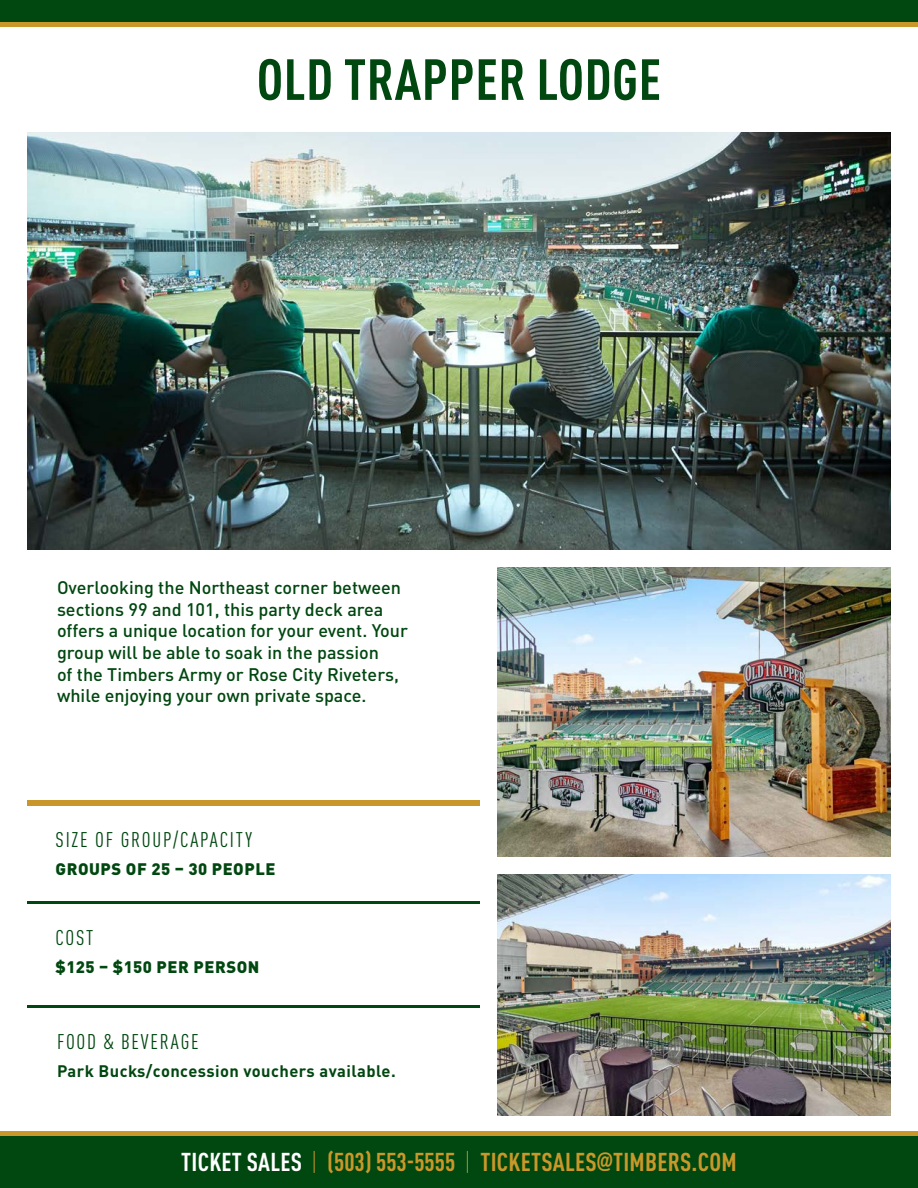
<style>
.page{position:relative;width:918px;height:1188px;background:#fff}
.page>*{position:absolute;margin:0;border:0;box-sizing:border-box;transform-origin:0 0}
.t1{font:700 condensed 57px "DINOT";letter-spacing:.01em;color:#004710}
.t2{font:700 condensed 25.5px "DINOT";letter-spacing:.01em;color:#ca982a}
.t3{font:condensed 21px "DINOT";letter-spacing:.085em;color:#004710}
.t4{font:500 18px/21.6px "DINOT";color:#004710}
.t5{font:700 16.5px "DINOT";letter-spacing:.025em;color:#004710}
.t6{font:900 16.5px "DINOT";letter-spacing:.035em;color:#004710}
.s1{color:#fff}
.s2{font-weight:300}
.s3{font-family:"Trade Gothic Next LT Pro";font-weight:800}
</style>
<div class="page">
<div style="left:0;top:0;width:918px;height:22px;background:#004710"></div>
<div style="left:0;top:22px;width:918px;height:5px;background:#ca982a"></div>
<div style="left:0;top:1136px;width:918px;height:52px;background:#004710"></div>
<div style="left:0;top:1131px;width:918px;height:5px;background:#ca982a"></div>
<div style="left:27px;top:800px;width:452px;height:5px;background:#c9962b"></div>
<hr style="left:27px;top:902px;width:452px;height:2px;background:#004712">
<hr style="left:27px;top:1005px;width:452px;height:3px;background:#004712">
<img style="left:497px;top:568px;width:394px;height:289px">
<img style="left:497px;top:875px;width:394px;height:241px">
<img style="left:27px;top:132px;width:864px;height:418px">
<p class="t1" style="left:257px;top:45px;width:406px">OLD TRAPPER LODGE</p>
<p class="t4" style="left:57px;top:577px;width:353px">Overlooking the Northeast corner between sections 99 and 101, this party deck area offers a unique location for your event. Your group will be able to soak in the passion<br>of the Timbers Army or Rose City Riveters, while enjoying your own private space.</p>
<p class="t3" style="left:56px;top:828px;width:198px">SIZE OF GROUP/CAPACITY</p>
<p class="t6" style="left:56px;top:858px;width:221px">GROUPS OF 25 – 30 PEOPLE</p>
<p class="t3" style="left:56px;top:926px;width:39px">COST</p>
<p class="t6" style="left:56px;top:956px;width:205px">$125 – $150 PER PERSON</p>
<p class="t3" style="left:57px;top:1029px;width:143px">FOOD &amp; BEVERAGE</p>
<p class="t5" style="left:57px;top:1060px;width:340px">Park Bucks/concession vouchers available.</p>
<h2 class="t2" style="left:181px;top:1146px;width:557px"><span class="s1">TICKET SALES</span> <span class="s2">|</span> (503) 553-5555 <span class="s2">|</span> TICKETSALES<span class="s3">@</span>TIMBERS.COM</h2>
</div>
